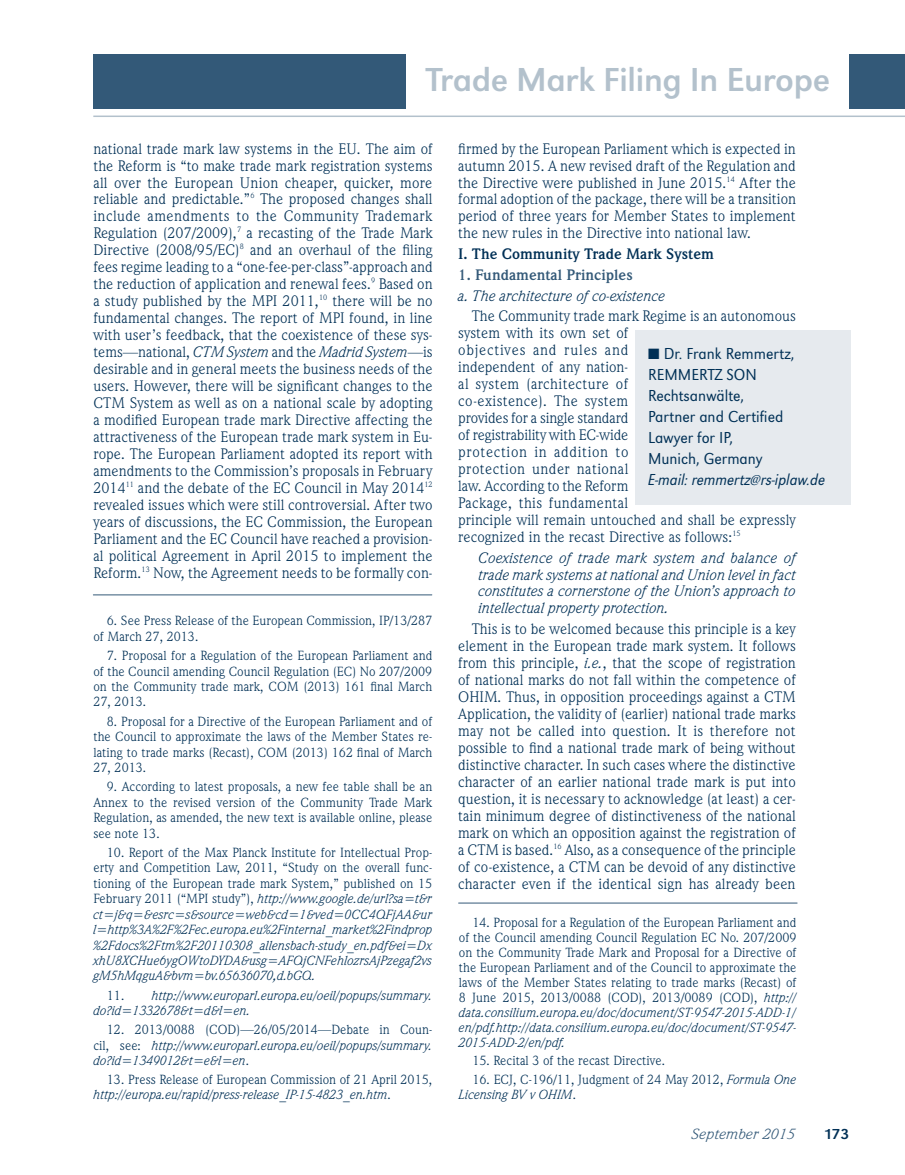
<style>
.page{position:relative;width:905px;height:1175px;background:#fff}
.page>*{position:absolute;margin:0;border:0;box-sizing:border-box;transform-origin:0 0}
.t1{font:34.5px "URW Grotesk T";letter-spacing:-.01em;color:#b3c1cc}
.t2{font:16.5px/21px "URW Grotesk T Ligh Narr";color:#003056}
.t3{font:16.5px "URW Grotesk T Ligh Narr Obli";color:#003056;scale:.95 1}
.t4{font:15.45px/17px "Weidemann IT Cby BT";color:#003056;text-align:justify}
.t5{font:italic 15.45px/17px "Weidemann IT Cby BT";color:#003056;text-align:justify}
.t6{font:700 15.45px "Weidemann IT Cby BT";color:#003056}
.t7{font:700 15.45px "Weidemann IT Cby BT";color:#335978}
.t8{font:italic 15px "Weidemann IT Cby BT";color:#335978;scale:1.08 1}
.t9{font:15px "URW Grotesk T";color:#003056;scale:1.08 1}
.t10{font:13.5px/15.5px "Weidemann IT Cby BT";color:#003056;text-align:justify}
.t11{font:italic 13.5px/15.5px "Weidemann IT Cby BT";color:#003056;text-align:justify}
.s1{font-style:italic}
.s2{font-style:normal}
</style>
<div class="page">
<hr style="left:93px;top:116px;width:811px;height:1px;background:#b3c1cc">
<div style="left:849px;top:54px;width:55px;height:54px;background:#335978"></div>
<div style="left:93px;top:54px;width:313px;height:54px;background:#335978"></div>
<div style="left:635px;top:331px;width:215px;height:174px;background:#e6eaee"></div>
<hr style="left:93px;top:594px;width:339px;height:1px;background:#335978">
<hr style="left:458px;top:902px;width:339px;height:1px;background:#335978">
<h1 class="t1" style="left:426px;top:60px;width:405px">Trade Mark Filing In Europe</h1>
<p class="t4" style="left:93px;top:140px;width:341px">national trade mark law systems in the EU. The aim of the Reform is “to make trade mark registration systems all over the European Union cheaper, quicker, more reliable and predictable.”<sup>6</sup> The proposed changes shall include amendments to the Community Trademark Regulation (207/2009),<sup>7</sup> a recasting of the Trade Mark Directive (2008/95/EC)<sup>8</sup> and an overhaul of the filing fees regime leading to a “one-fee-per-class”-approach and the reduction of application and renewal fees.<sup>9</sup> Based on a study published by the MPI 2011,<sup>10</sup> there will be no fundamental changes. The report of MPI found, in line with user’s feedback, that the coexistence of these sys&shy;tems—national, <span class="s1">CTM System</span> and the <span class="s1">Madrid System</span>—is desirable and in general meets the business needs of the users. However, there will be significant changes to the CTM System as well as on a national scale by adopting a modified European trade mark Directive affecting the attractiveness of the European trade mark system in Eu&shy;rope. The European Parliament adopted its report with amendments to the Commission’s proposals in February 2014<sup>11</sup> and the debate of the EC Council in May 2014<sup>12 </sup>revealed issues which were still controversial. After two years of discussions, the EC Commission, the European Parliament and the EC Council have reached a provision&shy;al political Agreement in April 2015 to implement the Reform.<sup>13</sup> Now, the Agreement needs to be formally con-</p>
<p class="t4" style="left:458px;top:140px;width:339px">firmed by the European Parliament which is expected in autumn 2015. A new revised draft of the Regulation and the Directive were published in June 2015.<sup>14</sup> After the formal adoption of the package, there will be a transition period of three years for Member States to implement the new rules in the Directive into national law.</p>
<p class="t6" style="left:458px;top:244px;width:257px">I. The Community Trade Mark System</p>
<p class="t7" style="left:458px;top:265px;width:176px">1. Fundamental Principles</p>
<p class="t5" style="left:458px;top:287px;width:208px">a. The architecture of co-existence</p>
<p class="t4" style="left:458px;top:307px;width:339px;text-align:left;text-indent:14px">The Community trade mark Regime is an autonomous system with its own set of<br>objectives and rules and<br>independent of any nation-<br>al system (architecture of<br>co-existence). The system<br>provides for a single standard<br>of registrability with EC-wide<br>protection in addition to<br>protection under national<br>law. According to the Reform<br>Package, this fundamental<br>principle will remain untouched and shall be expressly recognized in the recast Directive as follows:<sup>15</sup></p>
<p class="t5" style="left:478px;top:548px;width:319px">Coexistence of trade mark system and balance of trade mark systems at national and Union level in fact constitutes a cornerstone of the Union’s approach to intellectual property protection.</p>
<p class="t4" style="left:458px;top:620px;width:339px;text-indent:14px">This is to be welcomed because this principle is a key element in the European trade mark system. It follows from this principle, <span class="s1">i.e.</span>, that the scope of registration of national marks do not fall within the competence of OHIM. Thus, in opposition proceedings against a CTM Application, the validity of (earlier) national trade marks may not be called into question. It is therefore not possible to find a national trade mark of being without distinctive character. In such cases where the distinctive character of an earlier national trade mark is put into question, it is necessary to acknowledge (at least) a cer&shy;tain minimum degree of distinctiveness of the national mark on which an opposition against the registration of a CTM is based.<sup>16</sup> Also, as a consequence of the principle of co-existence, a CTM can be devoid of any distinctive character even if the identical sign has already been</p>
<p class="t2" style="left:648px;top:343px;width:148px">■ Dr. Frank Remmertz,<br>REMMERTZ SON<br>Rechtsanwälte,<br>Partner and Certified<br>Lawyer for IP,<br>Munich, Germany</p>
<p class="t3" style="left:648px;top:470px;width:188px">E-mail: remmertz@rs-iplaw.de</p>
<p class="t10" style="left:93px;top:613px;width:340px;text-indent:14px">6. See Press Release of the European Commission, IP/13/287 of March 27, 2013.</p>
<p class="t10" style="left:93px;top:647px;width:340px;text-indent:14px">7. Proposal for a Regulation of the European Parliament and of the Council amending Council Regulation (EC) No 207/2009 on the Community trade mark, COM (2013) 161 final March 27, 2013.</p>
<p class="t10" style="left:93px;top:713px;width:340px;text-indent:14px">8. Proposal for a Directive of the European Parliament and of the Council to approximate the laws of the Member States re&shy;lating to trade marks (Recast), COM (2013) 162 final of March 27, 2013.</p>
<p class="t10" style="left:93px;top:778px;width:340px;text-indent:14px">9. According to latest proposals, a new fee table shall be an Annex to the revised version of the Community Trade Mark Regulation, as amended, the new text is available online, please see note 13.</p>
<p class="t11" style="left:93px;top:844px;width:340px;text-indent:14px"><span class="s2">10. Report of the Max Planck Institute for Intellectual Prop&shy;erty and Competition Law, 2011, “Study on the overall func&shy;tioning of the European trade mark System,” published on 15<br>February 2011 (“MPI study”),</span> http://www.google.de/url?sa=t&amp;r ct=j&amp;q=&amp;esrc=s&amp;source=web&amp;cd=1&amp;ved=0CC4QFjAA&amp;ur l=http%3A%2F%2Fec.europa.eu%2Finternal_market%2Findprop %2Fdocs%2Ftm%2F20110308_allensbach-study_en.pdf&amp;ei=Dx xhU8XCHue6ygOWtoDYDA&amp;usg=AFQjCNFehlozrsAjPzegaf2vs gM5hMqguA&amp;bvm=bv.65636070,d.bGQ.</p>
<p class="t11" style="left:93px;top:987px;width:340px;text-indent:14px"><span class="s2">11.</span> http://www.europarl.europa.eu/oeil/popups/summary. do?id=1332678&amp;t=d&amp;l=en.</p>
<p class="t11" style="left:93px;top:1021px;width:340px;text-indent:14px"><span class="s2">12. 2013/0088 (COD)—26/05/2014—Debate in Coun&shy;cil, see:</span> http://www.europarl.europa.eu/oeil/popups/summary. do?id=1349012&amp;t=e&amp;l=en<span class="s2">.</span></p>
<p class="t11" style="left:93px;top:1071px;width:340px;line-height:15px;text-indent:14px"><span class="s2">13. Press Release of European Commission of 21 April 2015, </span>http://europa.eu/rapid/press-release_IP-15-4823_en.htm<span class="s2">.</span></p>
<p class="t10" style="left:459px;top:914px;width:339px;line-height:15px;text-indent:14px">14. Proposal for a Regulation of the European Parliament and of the Council amending Council Regulation EC No. 207/2009 on the Community Trade Mark and Proposal for a Directive of the European Parliament and of the Council to approximate the laws of the Member States relating to trade marks (Recast) of 8 June 2015, 2013/0088 (COD), 2013/0089 (COD), <span class="s1">http:// data.consilium.europa.eu/doc/document/ST-9547-2015-ADD-1/ en/pdf.http://data.consilium.europa.eu/doc/document/ST-9547- 2015-ADD-2/en/pdf.</span></p>
<p class="t10" style="left:472px;top:1052px;width:194px">15. Recital 3 of the recast Directive.</p>
<p class="t10" style="left:459px;top:1071px;width:339px;line-height:15px;text-indent:14px">16. ECJ, C-196/11, Judgment of 24 May 2012, <span class="s1">Formula One<br>Licensing BV v OHIM</span>.</p>
<p class="t8" style="left:691px;top:1125px;width:98px">September 2015</p>
<p class="t9" style="left:823px;top:1125px;width:26px">173</p>
</div>
